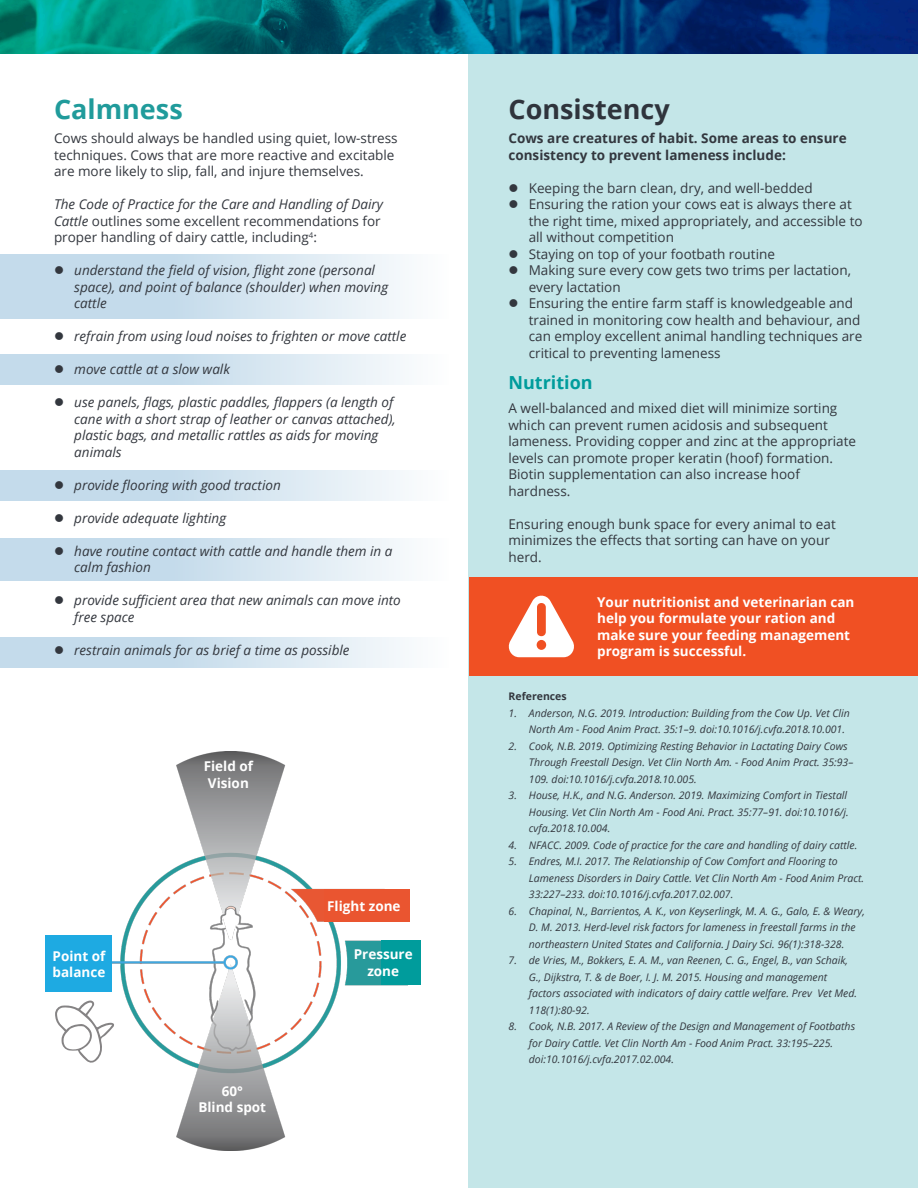
<style>
.page{position:relative;width:918px;height:1188px;background:#fff}
.page>*{position:absolute;margin:0;border:0;box-sizing:border-box;transform-origin:0 0}
.t1{font:700 27px "Open Sans";color:#2f343c}
.t2{font:700 27px "Open Sans";color:#209b9b}
.subheading{font:700 18px "Open Sans";color:#009c9c}
.body{font:13.5px/16.5px "Open Sans";color:#33373e}
.t3{font:italic 13.5px/16.5px "Open Sans";color:#33373e}
.body-2{font:700 13.5px/16.5px "Open Sans";color:#fff;text-align:center}
.body-3{font:700 13.5px/16.5px "Open Sans";color:#33373e}
.t4{font:italic 10.5px/16.5px "Open Sans";color:#33373e}
.figures{font:700 10.5px "Open Sans";color:#33373e}
.s1{font-style:italic}
</style>
<div class="page">
<div style="left:0;top:637px;width:448px;height:30px;background:linear-gradient(to right,#b6d3e6,#f5f9fb)"></div>
<img style="left:54px;top:751px;width:353px;height:400px">
<div style="left:469px;top:54px;width:449px;height:1134px;background:#c4e6e8"></div>
<div style="left:0;top:538px;width:448px;height:42px;background:linear-gradient(to right,#b6d3e6,#f5f9fb)"></div>
<div style="left:0;top:470px;width:448px;height:30px;background:linear-gradient(to right,#b6d3e6,#f5f9fb)"></div>
<div style="left:0;top:354px;width:448px;height:30px;background:linear-gradient(to right,#b6d3e6,#f5f9fb)"></div>
<div style="left:0;top:254px;width:448px;height:64px;background:linear-gradient(to right,#b6d3e6,#f5f9fb)"></div>
<svg style="left:0;top:0;width:918px;height:54px;background:#005879"></svg>
<div style="left:46px;top:936px;width:66px;height:56px;background:#1eaae2"></div>
<div style="left:324px;top:889px;width:86px;height:32px;background:#ea5530"></div>
<svg style="left:55px;top:1000px;width:60px;height:64px"></svg>
<div style="left:470px;top:577px;width:448px;height:99px;background:#f05023"></div>
<svg style="left:508px;top:595px;width:66px;height:62px"></svg>
<div style="left:382px;top:941px;width:39px;height:44px;background:#009c9c"></div>
<svg style="left:55px;top:266px;width:8px;height:8px"></svg>
<svg style="left:55px;top:365px;width:8px;height:8px"></svg>
<svg style="left:55px;top:481px;width:8px;height:8px"></svg>
<svg style="left:55px;top:547px;width:8px;height:8px"></svg>
<svg style="left:55px;top:646px;width:8px;height:8px"></svg>
<p class="t2" style="left:54px;top:90px;width:130px">Calmness</p>
<p class="body" style="left:54px;top:130px;width:345px">Cows should always be handled using quiet, low-stress techniques. Cows that are more reactive and excitable are more likely to slip, fall, and injure themselves.</p>
<p class="body" style="left:54px;top:196px;width:331px"><span class="s1">The Code of Practice for the Care and Handling of Dairy<br>Cattle</span> outlines some excellent recommendations for proper handling of dairy cattle, including<sup>4</sup>:</p>
<p class="t3" style="left:74px;top:262px;width:315px">understand the field of vision, flight zone (personal space), and point of balance (shoulder) when moving cattle</p>
<p class="t3" style="left:74px;top:328px;width:334px">refrain from using loud noises to frighten or move cattle</p>
<p class="t3" style="left:74px;top:361px;width:157px">move cattle at a slow walk</p>
<p class="t3" style="left:74px;top:394px;width:323px">use panels, flags, plastic paddles, flappers (a length of cane with a short strap of leather or canvas attached), plastic bags, and metallic rattles as aids for moving animals</p>
<p class="t3" style="left:74px;top:476px;width:208px">provide flooring with good traction</p>
<p class="t3" style="left:74px;top:509px;width:153px">provide adequate lighting</p>
<p class="t3" style="left:74px;top:542px;width:320px">have routine contact with cattle and handle them in a calm fashion</p>
<p class="t3" style="left:74px;top:592px;width:328px">provide sufficient area that new animals can move into free space</p>
<p class="t3" style="left:74px;top:641px;width:277px">restrain animals for as brief a time as possible</p>
<p class="body-2" style="left:53px;top:947px;width:54px;text-align:left">Point of balance</p>
<p class="body-2" style="left:204px;top:758px;width:51px">Field of<br>Vision</p>
<p class="body-2" style="left:198px;top:1082px;width:69px">60°<br>Blind spot</p>
<p class="body-2" style="left:327px;top:897px;width:75px">Flight zone</p>
<p class="body-2" style="left:354px;top:946px;width:60px">Pressure zone</p>
<p class="t1" style="left:508px;top:90px;width:163px">Consistency</p>
<p class="body-3" style="left:508px;top:130px;width:340px">Cows are creatures of habit. Some areas to ensure consistency to prevent lameness include:</p>
<p class="body" style="left:529px;top:179px;width:286px">Keeping the barn clean, dry, and well-bedded</p>
<p class="body" style="left:529px;top:196px;width:335px">Ensuring the ration your cows eat is always there at the right time, mixed appropriately, and accessible to all without competition</p>
<p class="body" style="left:529px;top:245px;width:248px">Staying on top of your footbath routine</p>
<p class="body" style="left:529px;top:262px;width:324px">Making sure every cow gets two trims per lactation, every lactation</p>
<p class="body" style="left:529px;top:295px;width:335px">Ensuring the entire farm staff is knowledgeable and trained in monitoring cow health and behaviour, and can employ excellent animal handling techniques are critical to preventing lameness</p>
<p class="subheading" style="left:508px;top:370px;width:86px">Nutrition</p>
<p class="body" style="left:508px;top:400px;width:349px">A well-balanced and mixed diet will minimize sorting which can prevent rumen acidosis and subsequent lameness. Providing copper and zinc at the appropriate levels can promote proper keratin (hoof) formation.<br>Biotin supplementation can also increase hoof hardness.</p>
<p class="body" style="left:508px;top:515px;width:329px">Ensuring enough bunk space for every animal to eat minimizes the effects that sorting can have on your herd.</p>
<p class="body-2" style="left:597px;top:593px;width:259px;text-align:left">Your nutritionist and veterinarian can help you formulate your ration and make sure your feeding management program is successful.</p>
<p class="figures" style="left:509px;top:689px;width:60px">References</p>
<p class="t4" style="left:529px;top:705px;width:323px;text-indent:-20px">1. Anderson, N.G. 2019. Introduction: Building from the Cow Up. Vet Clin<br>North Am - Food Anim Pract. 35:1–9. doi:10.1016/j.cvfa.2018.10.001.</p>
<p class="t4" style="left:529px;top:738px;width:326px;text-indent:-20px">2. Cook, N.B. 2019. Optimizing Resting Behavior in Lactating Dairy Cows<br>Through Freestall Design. Vet Clin North Am. - Food Anim Pract. 35:93–<br>109. doi:10.1016/j.cvfa.2018.10.005.</p>
<p class="t4" style="left:529px;top:787px;width:322px;text-indent:-20px">3. House, H.K., and N.G. Anderson. 2019. Maximizing Comfort in Tiestall<br>Housing. Vet Clin North Am - Food Ani. Pract. 35:77–91. doi:10.1016/j. cvfa.2018.10.004.</p>
<p class="t4" style="left:509px;top:837px;width:350px">4. NFACC. 2009. Code of practice for the care and handling of dairy cattle.</p>
<p class="t4" style="left:529px;top:853px;width:337px;text-indent:-20px">5. Endres, M.I. 2017. The Relationship of Cow Comfort and Flooring to<br>Lameness Disorders in Dairy Cattle. Vet Clin North Am - Food Anim Pract.<br>33:227–233. doi:10.1016/j.cvfa.2017.02.007.</p>
<p class="t4" style="left:529px;top:903px;width:338px;text-indent:-20px">6. Chapinal, N., Barrientos, A. K., von Keyserlingk, M. A. G., Galo, E. &amp; Weary,<br>D. M. 2013. Herd-level risk factors for lameness in freestall farms in the northeastern United States and California. J Dairy Sci. 96(1):318-328.</p>
<p class="t4" style="left:529px;top:952px;width:330px;text-indent:-20px">7. de Vries, M., Bokkers, E. A. M., van Reenen, C. G., Engel, B., van Schaik, G., Dijkstra, T. &amp; de Boer, I. J. M. 2015. Housing and management factors associated with indicators of dairy cattle welfare. Prev Vet Med.<br>118(1):80-92.</p>
<p class="t4" style="left:529px;top:1018px;width:328px;text-indent:-20px">8. Cook, N.B. 2017. A Review of the Design and Management of Footbaths for Dairy Cattle. Vet Clin North Am - Food Anim Pract. 33:195–225. doi:10.1016/j.cvfa.2017.02.004.</p>
</div>
